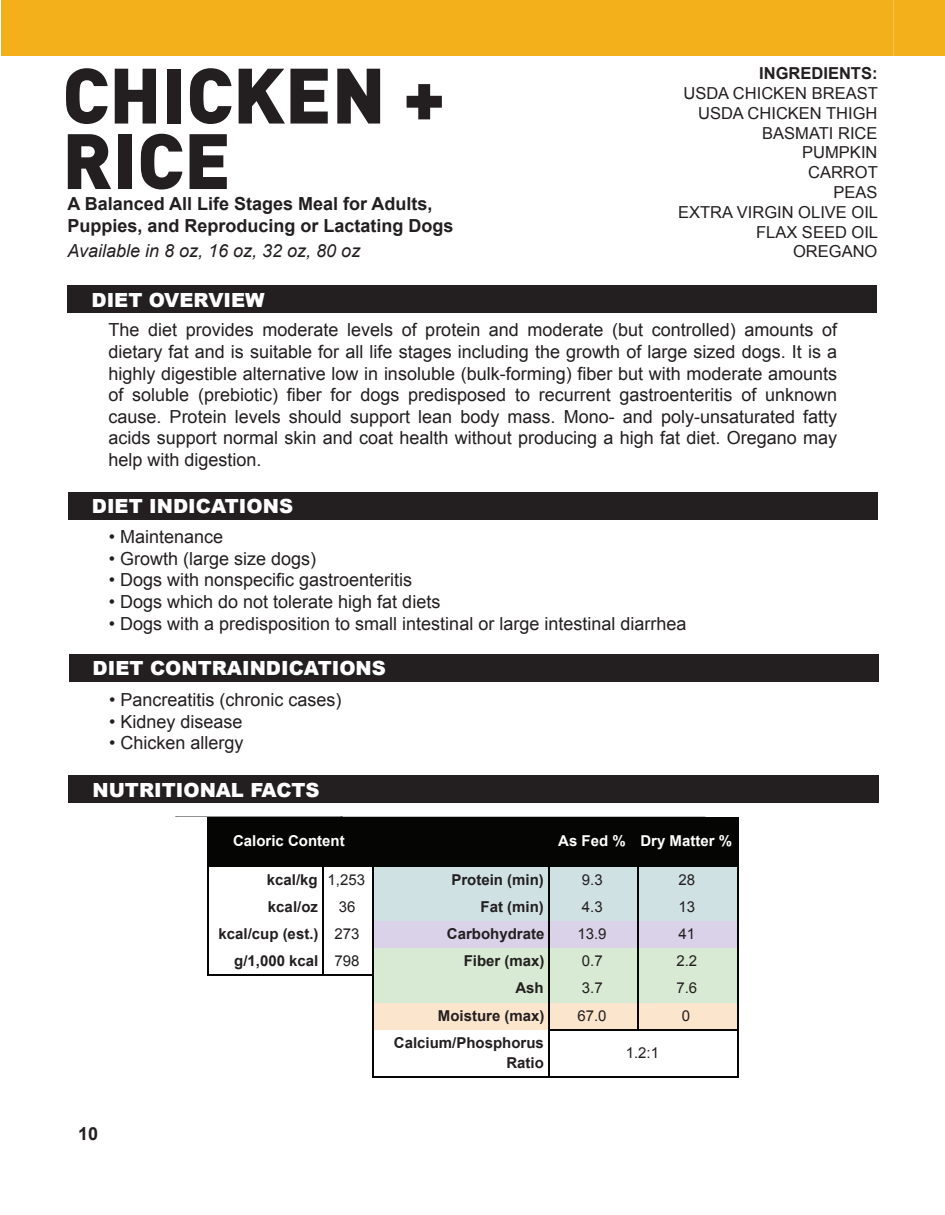
<style>
.page{position:relative;width:945px;height:1215px;background:#fff}
.page>*{position:absolute;margin:0;border:0;box-sizing:border-box;transform-origin:0 0}
.t1{font:900 77.1px/65.6px "DIN";color:#231f20}
.t2{font:900 19.5px "Arial";color:#fff}
.t3{font:18px/21.6px "Arial";color:#231f20;text-align:justify}
.t4{font:700 18px/21.6px "Arial";color:#231f20}
.t5{font:italic 18px "Arial";color:#231f20}
.t6{font:16.5px/19.8px "Arial";color:#231f20;text-align:right}
.t7{font:700 16.5px "Arial";color:#231f20}
.t8{font:700 15px/20.2px "Arial";color:#231f20;text-align:right}
.t9{font:15px "Arial";color:#231f20}
.t10{font:700 15px "Arial";color:#fff}
.s1{font-weight:400}
</style>
<div class="page">
<div style="left:68px;top:776px;width:810px;height:27px;background:#231f20"></div>
<div style="left:68px;top:286px;width:810px;height:27px;background:#231f20"></div>
<div style="left:1px;top:1px;width:944px;height:55px;background:#f3b01a"></div>
<div style="left:68px;top:492px;width:810px;height:28px;background:#231f20"></div>
<div style="left:69px;top:654px;width:810px;height:28px;background:#231f20"></div>
<div style="left:207px;top:817px;width:166px;height:48px;background:#050504"></div>
<div style="left:373px;top:817px;width:175px;height:48px;background:#050504"></div>
<div style="left:548px;top:817px;width:89px;height:48px;background:#050504"></div>
<div style="left:637px;top:817px;width:100px;height:48px;background:#050504"></div>
<div style="left:373px;top:865px;width:175px;height:29px;background:#d0e1e4"></div>
<div style="left:548px;top:865px;width:89px;height:29px;background:#d0e1e4"></div>
<div style="left:637px;top:865px;width:100px;height:29px;background:#d0e1e4"></div>
<div style="left:373px;top:894px;width:175px;height:27px;background:#d0e1e4"></div>
<div style="left:548px;top:894px;width:89px;height:27px;background:#d0e1e4"></div>
<div style="left:637px;top:894px;width:100px;height:27px;background:#d0e1e4"></div>
<div style="left:373px;top:921px;width:175px;height:27px;background:#d9d2e8"></div>
<div style="left:548px;top:921px;width:89px;height:27px;background:#d9d2e8"></div>
<div style="left:637px;top:921px;width:100px;height:27px;background:#d9d2e8"></div>
<div style="left:373px;top:948px;width:175px;height:27px;background:#d8ead3"></div>
<div style="left:548px;top:948px;width:89px;height:27px;background:#d8ead3"></div>
<div style="left:637px;top:948px;width:100px;height:27px;background:#d8ead3"></div>
<div style="left:373px;top:975px;width:175px;height:28px;background:#d8ead3"></div>
<div style="left:548px;top:975px;width:89px;height:28px;background:#d8ead3"></div>
<div style="left:637px;top:975px;width:100px;height:28px;background:#d8ead3"></div>
<div style="left:373px;top:1003px;width:175px;height:27px;background:#fce5cd"></div>
<div style="left:548px;top:1003px;width:89px;height:27px;background:#fce5cd"></div>
<div style="left:637px;top:1003px;width:100px;height:27px;background:#fce5cd"></div>
<hr style="left:548px;top:1077px;width:190px;height:1px;background:#050504">
<hr style="left:737px;top:1030px;width:1px;height:48px;background:#050504">
<hr style="left:373px;top:1077px;width:176px;height:1px;background:#050504">
<hr style="left:548px;top:1030px;width:1px;height:48px;background:#050504">
<hr style="left:373px;top:1030px;width:1px;height:47px;background:#050504">
<hr style="left:637px;top:1030px;width:101px;height:1px;background:#050504">
<hr style="left:548px;top:1030px;width:90px;height:1px;background:#050504">
<hr style="left:322px;top:975px;width:52px;height:1px;background:#050504">
<hr style="left:207px;top:975px;width:116px;height:1px;background:#050504">
<svg style="left:737px;top:867px;width:1px;height:163px"></svg>
<svg style="left:637px;top:867px;width:1px;height:163px"></svg>
<svg style="left:548px;top:867px;width:1px;height:163px"></svg>
<svg style="left:373px;top:867px;width:1px;height:163px"></svg>
<svg style="left:207px;top:867px;width:1px;height:108px"></svg>
<svg style="left:322px;top:867px;width:1px;height:108px"></svg>
<hr style="left:637px;top:865px;width:101px;height:2px;background:#050504">
<hr style="left:737px;top:817px;width:1px;height:50px;background:#050504">
<hr style="left:548px;top:865px;width:89px;height:2px;background:#050504">
<hr style="left:373px;top:865px;width:175px;height:2px;background:#050504">
<hr style="left:207px;top:865px;width:167px;height:2px;background:#050504">
<h1 class="t1" style="left:62px;top:59px;width:385px">CHICKEN +<br>RICE</h1>
<p class="t4" style="left:68px;top:193px;width:388px">A Balanced All Life Stages Meal for Adults,<br>Puppies, and Reproducing or Lactating Dogs</p>
<p class="t5" style="left:68px;top:240px;width:294px">Available in 8 oz, 16 oz, 32 oz, 80 oz</p>
<p class="t7" style="left:759px;top:64px;width:120px">INGREDIENTS:</p>
<p class="t6" style="left:678px;top:83px;width:201px">USDA CHICKEN BREAST<br>USDA CHICKEN THIGH<br>BASMATI RICE<br>PUMPKIN<br>CARROT<br>PEAS<br>EXTRA VIRGIN OLIVE OIL<br>FLAX SEED OIL<br>OREGANO</p>
<p class="t2" style="left:92px;top:285px;width:175px">DIET OVERVIEW</p>
<p class="t3" style="left:109px;top:319px;width:730px">The diet provides moderate levels of protein and moderate (but controlled) amounts of dietary fat and is suitable for all life stages including the growth of large sized dogs. It is a highly digestible alternative low in insoluble (bulk-forming) fiber but with moderate amounts of soluble (prebiotic) fiber for dogs predisposed to recurrent gastroenteritis of unknown cause. Protein levels should support lean body mass. Mono- and poly-unsaturated fatty acids support normal skin and coat health without producing a high fat diet. Oregano may help with digestion.</p>
<p class="t2" style="left:92px;top:492px;width:203px">DIET INDICATIONS</p>
<p class="t3" style="left:109px;top:526px;width:116px">• Maintenance</p>
<p class="t3" style="left:109px;top:548px;width:209px">• Growth (large size dogs)</p>
<p class="t3" style="left:109px;top:569px;width:305px">• Dogs with nonspecific gastroenteritis</p>
<p class="t3" style="left:109px;top:591px;width:333px">• Dogs which do not tolerate high fat diets</p>
<p class="t3" style="left:109px;top:612px;width:579px">• Dogs with a predisposition to small intestinal or large intestinal diarrhea</p>
<p class="t2" style="left:93px;top:654px;width:295px">DIET CONTRAINDICATIONS</p>
<p class="t3" style="left:109px;top:689px;width:234px">• Pancreatitis (chronic cases)</p>
<p class="t3" style="left:109px;top:711px;width:135px">• Kidney disease</p>
<p class="t3" style="left:109px;top:732px;width:136px">• Chicken allergy</p>
<p class="t2" style="left:92px;top:775px;width:229px">NUTRITIONAL FACTS</p>
<p class="t4" style="left:78px;top:1123px;width:22px">10</p>
<p class="t10" style="left:233px;top:833px;width:113px">Caloric Content</p>
<p class="t10" style="left:558px;top:833px;width:175px">As Fed % Dry Matter %</p>
<p class="t8" style="left:267px;top:869px;width:100px">kcal/kg <span class="s1">1,253</span></p>
<p class="t8" style="left:451px;top:869px;width:94px">Protein (min)</p>
<p class="t9" style="left:582px;top:871px;width:22px">9.3</p>
<p class="t9" style="left:679px;top:871px;width:18px">28</p>
<p class="t8" style="left:268px;top:896px;width:52px">kcal/oz</p>
<p class="t9" style="left:339px;top:898px;width:18px">36</p>
<p class="t8" style="left:481px;top:896px;width:65px">Fat (min)</p>
<p class="t9" style="left:582px;top:898px;width:22px">4.3</p>
<p class="t9" style="left:679px;top:898px;width:18px">13</p>
<p class="t8" style="left:218px;top:923px;width:142px">kcal/cup (est.) <span class="s1">273</span></p>
<p class="t8" style="left:447px;top:923px;width:99px">Carbohydrate</p>
<p class="t9" style="left:577px;top:925px;width:31px">13.9</p>
<p class="t9" style="left:679px;top:925px;width:18px">41</p>
<p class="t8" style="left:234px;top:950px;width:127px">g/1,000 kcal <span class="s1">798</span></p>
<p class="t8" style="left:464px;top:950px;width:82px">Fiber (max)</p>
<p class="t9" style="left:582px;top:952px;width:22px">0.7</p>
<p class="t9" style="left:676px;top:952px;width:22px">2.2</p>
<p class="t8" style="left:515px;top:977px;width:30px">Ash</p>
<p class="t9" style="left:582px;top:979px;width:22px">3.7</p>
<p class="t9" style="left:676px;top:979px;width:22px">7.6</p>
<p class="t8" style="left:438px;top:1005px;width:108px">Moisture (max)</p>
<p class="t9" style="left:577px;top:1007px;width:31px">67.0</p>
<p class="t9" style="left:682px;top:1007px;width:10px">0</p>
<p class="t8" style="left:394px;top:1032px;width:151px">Calcium/Phosphorus<br>Ratio</p>
<p class="t9" style="left:626px;top:1044px;width:35px">1.2:1</p>
</div>
